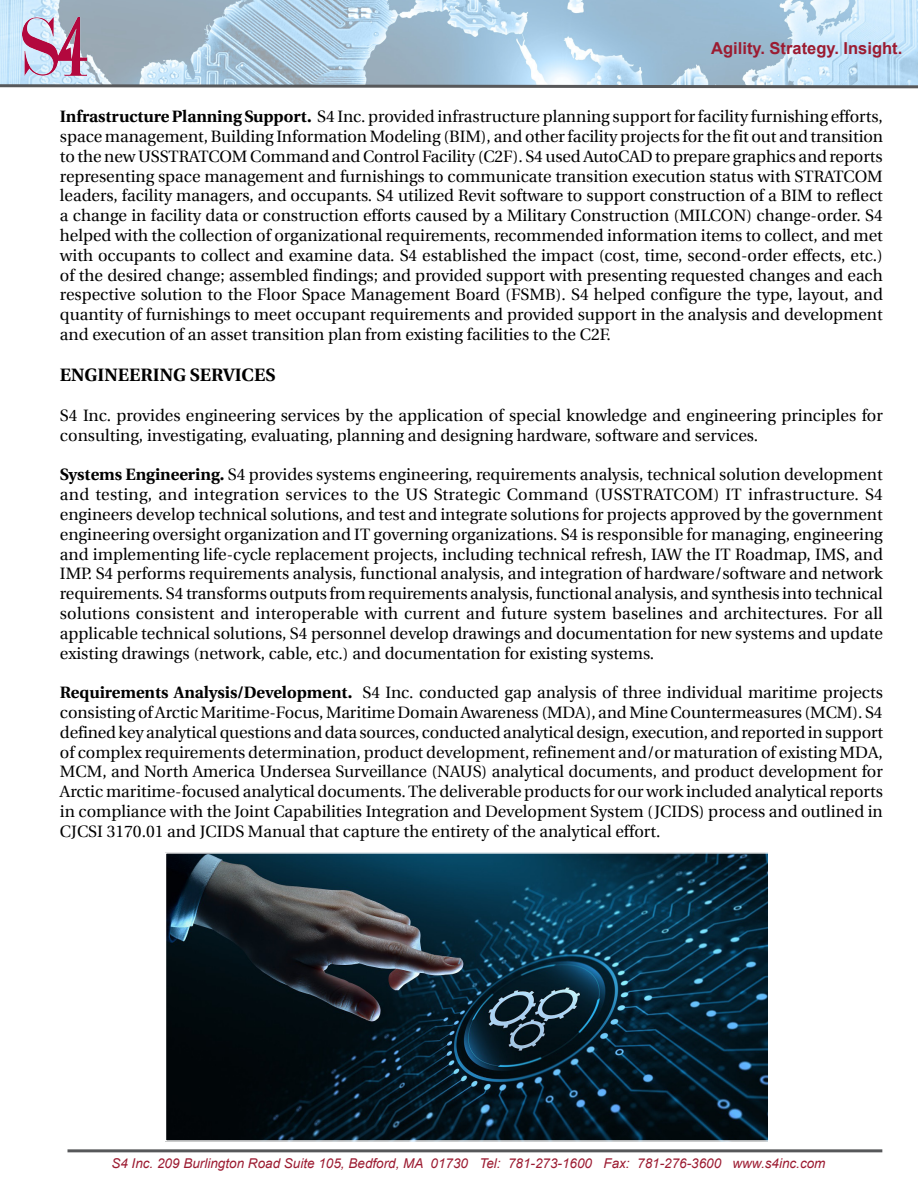
<style>
.page{position:relative;width:918px;height:1188px;background:#fff}
.page>*{position:absolute;margin:0;border:0;box-sizing:border-box;transform-origin:0 0}
.t1{font:700 18px "Utopia";color:#000}
.t2{font:16.5px/19.8px "Utopia";color:#000;text-align:justify}
.t3{font:700 16.5px "Arial";color:#9c1b31}
.t4{font:italic 13.5px "Arial";color:#9c1b31}
.s1{font-weight:700}
.s2{color:#fff}
</style>
<div class="page">
<img style="left:0;top:1px;width:918px;height:82px">
<svg style="left:0;top:83px;width:918px;height:6px"></svg>
<hr style="left:68px;top:1149px;width:814px;height:3px;background:#57585a">
<img style="left:22px;top:18px;width:64px;height:57px">
<img style="left:168px;top:855px;width:599px;height:284px">
<div style="left:165px;top:852px;width:613px;height:290px;border:2px solid #fff"></div>
<p class="t3" style="left:711px;top:37px;width:193px">Agility. Strategy. Insight.</p>
<p class="t2" style="left:60px;top:107px;width:825px"><span class="s1">Infrastructure Planning Support.</span> S4 Inc. provided infrastructure planning support for facility furnishing efforts, space management, Building Information Modeling (BIM), and other facility projects for the fit out and transition to the new USSTRATCOM Command and Control Facility (C2F). S4 used AutoCAD to prepare graphics and reports representing space management and furnishings to communicate transition execution status with STRATCOM leaders, facility managers, and occupants. S4 utilized Revit software to support construction of a BIM to reflect a change in facility data or construction efforts caused by a Military Construction (MILCON) change-order. S4 helped with the collection of organizational requirements, recommended information items to collect, and met with occupants to collect and examine data. S4 established the impact (cost, time, second-order effects, etc.) of the desired change; assembled findings; and provided support with presenting requested changes and each respective solution to the Floor Space Management Board (FSMB). S4 helped configure the type, layout, and quantity of furnishings to meet occupant requirements and provided support in the analysis and development and execution of an asset transition plan from existing facilities to the C2F.</p>
<p class="t1" style="left:60px;top:365px;width:217px">ENGINEERING SERVICES</p>
<p class="t2" style="left:60px;top:406px;width:824px">S4 Inc. provides engineering services by the application of special knowledge and engineering principles for consulting, investigating, evaluating, planning and designing hardware, software and services.</p>
<p class="t2" style="left:60px;top:465px;width:825px"><span class="s1">Systems Engineering.</span> S4 provides systems engineering, requirements analysis, technical solution development and testing, and integration services to the US Strategic Command (USSTRATCOM) IT infrastructure. S4 engineers develop technical solutions, and test and integrate solutions for projects approved by the government engineering oversight organization and IT governing organizations. S4 is responsible for managing, engineering and implementing life-cycle replacement projects, including technical refresh, IAW the IT Roadmap, IMS, and IMP. S4 performs requirements analysis, functional analysis, and integration of hardware/software and network requirements. S4 transforms outputs from requirements analysis, functional analysis, and synthesis into technical solutions consistent and interoperable with current and future system baselines and architectures. For all applicable technical solutions, S4 personnel develop drawings and documentation for new systems and update existing drawings (network, cable, etc.) and documentation for existing systems.</p>
<p class="t2" style="left:60px;top:683px;width:825px"><span class="s1">Requirements Analysis/Development.</span> S4 Inc. conducted gap analysis of three individual maritime projects consisting of Arctic Maritime-Focus, Maritime Domain Awareness (MDA), and Mine Countermeasures (MCM). S4 defined key analytical questions and data sources, conducted analytical design, execution, and reported in support of complex requirements determination, product development, refinement and/or maturation of existing MDA, MCM, and North America Undersea Surveillance (NAUS) analytical documents, and product development for Arctic maritime-focused analytical documents. The deliverable products for our work included analytical reports in compliance with the Joint Capabilities Integration and Development System (JCIDS) process and outlined in CJCSI 3170.01 and JCIDS Manual that capture the entirety of the analytical effort.</p>
<p class="t4" style="left:111px;top:1154px;width:716px">S4 Inc. 209 Burlington Road Suite 105, Bedford, MA 01730 <span class="s2">a</span>Tel: 781-273-1600 Fax: 781-276-3600 www.s4inc.com</p>
</div>
